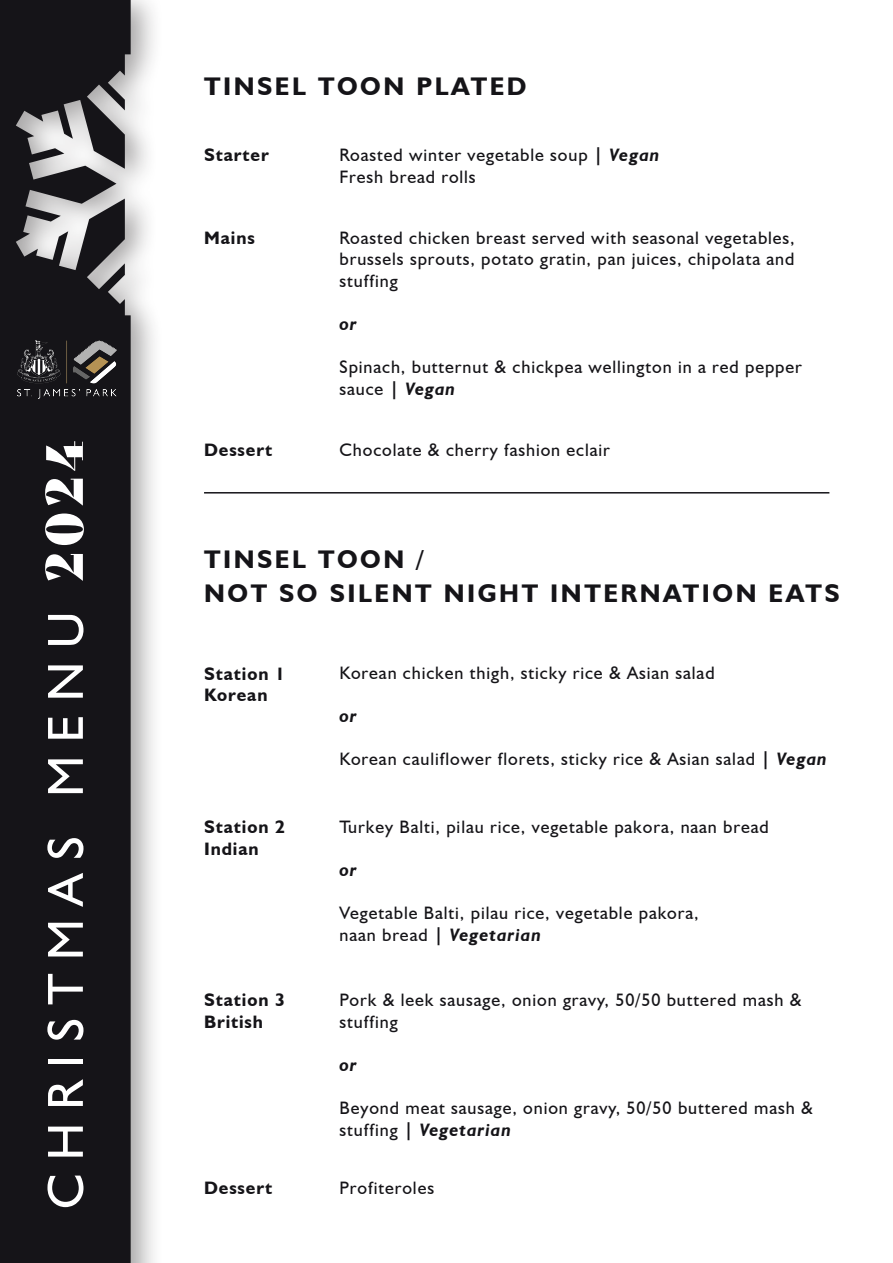
<style>
.page{position:relative;width:893px;height:1263px;background:#fff}
.page>*{position:absolute;margin:0;border:0;box-sizing:border-box;transform-origin:0 0}
.t1{font:51px "Humanist 521 BT";letter-spacing:.26em;color:#fff}
.t2{font:700 25.5px "Humanist 521 BT";letter-spacing:.1em;color:#151418}
.t3{font:18px/21.6px "Humanist 521 BT";letter-spacing:.05em;color:#151418}
.t4{font:700 18px "Humanist 521 BT";letter-spacing:.05em;color:#151418}
.t5{font:italic 700 18px "Humanist 521 BT";letter-spacing:.05em;color:#151418}
.s1{font-family:"Bely Display"}
.s2{font-weight:700;font-style:italic}
.s3{font-weight:400;font-style:normal}
</style>
<div class="page">
<div style="left:0;top:0;width:164px;height:1263px;background:#231f20;opacity:.4"></div>
<svg style="left:0;top:0;width:131px;height:1263px;background:#232226"></svg>
<hr style="left:204px;top:492px;width:625px;height:1px;background:#151418">
<img style="left:17px;top:340px;width:100px;height:59px">
<p class="t1" style="left:34px;top:1209px;width:770px;rotate:-90deg">CHRISTMAS MENU <span class="s1">2024</span></p>
<p class="t2" style="left:204px;top:70px;width:324px">TINSEL TOON PLATED</p>
<p class="t4" style="left:204px;top:144px;width:66px">Starter</p>
<p class="t3" style="left:340px;top:144px;width:321px">Roasted winter vegetable soup <span class="s2">| Vegan</span></p>
<p class="t3" style="left:340px;top:165px;width:138px">Fresh bread rolls</p>
<p class="t4" style="left:204px;top:226px;width:52px">Mains</p>
<p class="t3" style="left:340px;top:226px;width:457px;text-align:justify">Roasted chicken breast served with seasonal vegetables, brussels sprouts, potato gratin, pan juices, chipolata and stuffing</p>
<p class="t5" style="left:340px;top:313px;width:19px">or</p>
<p class="t3" style="left:340px;top:356px;width:464px">Spinach, butternut &amp; chickpea wellington in a red pepper sauce <span class="s2">| Vegan</span></p>
<p class="t4" style="left:204px;top:438px;width:70px">Dessert</p>
<p class="t3" style="left:340px;top:438px;width:272px">Chocolate &amp; cherry fashion eclair</p>
<p class="t2" style="left:204px;top:543px;width:221px">TINSEL TOON /</p>
<p class="t2" style="left:204px;top:577px;width:637px">NOT SO SILENT NIGHT INTERNATION EATS</p>
<p class="t4" style="left:204px;top:662px;width:82px">Station 1</p>
<p class="t4" style="left:204px;top:684px;width:65px">Korean</p>
<p class="t3" style="left:340px;top:661px;width:377px">Korean chicken thigh, sticky rice &amp; Asian salad</p>
<p class="t5" style="left:340px;top:705px;width:19px">or</p>
<p class="t3" style="left:340px;top:748px;width:489px">Korean cauliflower florets, sticky rice &amp; Asian salad <span class="s2">| Vegan</span></p>
<p class="t4" style="left:204px;top:816px;width:82px">Station 2</p>
<p class="t4" style="left:204px;top:837px;width:56px">Indian</p>
<p class="t3" style="left:340px;top:816px;width:431px">Turkey Balti, pilau rice, vegetable pakora, naan bread</p>
<p class="t5" style="left:340px;top:859px;width:19px">or</p>
<p class="t3" style="left:340px;top:902px;width:361px">Vegetable Balti, pilau rice, vegetable pakora,</p>
<p class="t5" style="left:340px;top:924px;width:203px"><span class="s3">naan bread</span> | Vegetarian</p>
<p class="t4" style="left:204px;top:989px;width:82px">Station 3</p>
<p class="t4" style="left:204px;top:1010px;width:61px">British</p>
<p class="t3" style="left:340px;top:989px;width:463px">Pork &amp; leek sausage, onion gravy, 50/50 buttered mash &amp; stuffing</p>
<p class="t5" style="left:340px;top:1054px;width:19px">or</p>
<p class="t3" style="left:340px;top:1097px;width:475px">Beyond meat sausage, onion gravy, 50/50 buttered mash &amp; stuffing <span class="s2">| Vegetarian</span></p>
<p class="t4" style="left:204px;top:1177px;width:70px">Dessert</p>
<p class="t3" style="left:340px;top:1177px;width:96px">Profiteroles</p>
</div>
